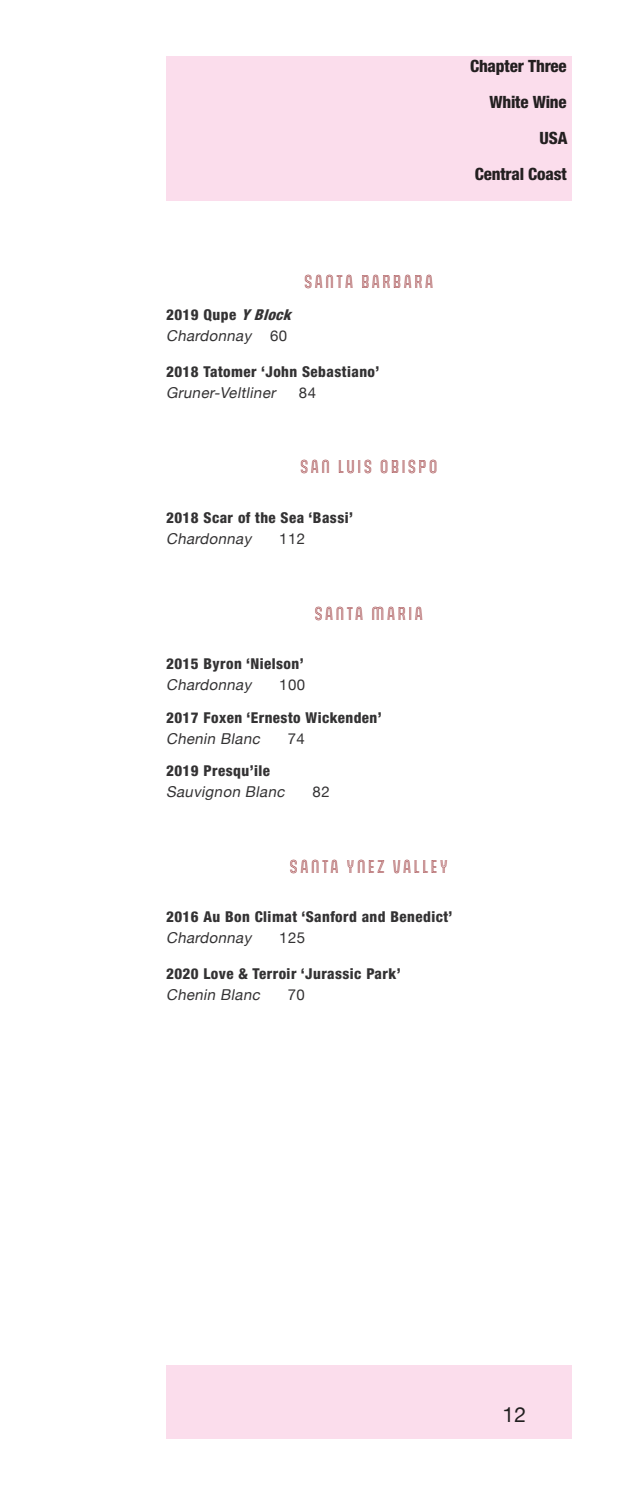
<style>
.page{position:relative;width:627px;height:1491px;background:#fff}
.page>*{position:absolute;margin:0;border:0;box-sizing:border-box;transform-origin:0 0}
.t1{font:21px "Helvetica Neue";color:#201f1f}
.Heading_2{font:18px "Gala Biline";letter-spacing:.15em;color:#912427}
.Titel___gegen_Uhrzei{font:800 condensed 16.95px "Helvetica Neue LT Std";letter-spacing:-.01em;color:#231f20}
.Stacked_Plate_Listin{font:800 condensed 15px "Helvetica Neue LT Std";letter-spacing:.03em;color:#333233}
.Stacked_Plate_Listin-2{font:italic 15px "Helvetica Neue";color:#333233}
.Stacked_Plate_Listin-3{font:15px "Helvetica Neue";letter-spacing:.03em;color:#333233}
.s1{font-style:italic}
</style>
<div class="page">
<div style="left:166px;top:56px;width:405px;height:145px;background:#fbddec"></div>
<div style="left:166px;top:1365px;width:405px;height:74px;background:#fbddec"></div>
<p class="Titel___gegen_Uhrzei" style="left:470px;top:55px;width:98px">Chapter Three</p>
<p class="Titel___gegen_Uhrzei" style="left:489px;top:91px;width:79px">White Wine</p>
<p class="Titel___gegen_Uhrzei" style="left:539px;top:127px;width:29px">USA</p>
<p class="Titel___gegen_Uhrzei" style="left:474px;top:163px;width:93px">Central Coast</p>
<p class="Heading_2" style="left:304px;top:270px;width:130px">SANTA BARBARA</p>
<p class="Stacked_Plate_Listin" style="left:166px;top:305px;width:131px">2019 Qupe <span class="s1">YBlock</span></p>
<p class="Stacked_Plate_Listin-2" style="left:166px;top:326px;width:87px">Chardonnay</p>
<p class="Stacked_Plate_Listin-3" style="left:270px;top:326px;width:19px">60</p>
<p class="Stacked_Plate_Listin" style="left:166px;top:362px;width:215px">2018 Tatomer ‘John Sebastiano’</p>
<p class="Stacked_Plate_Listin-2" style="left:166px;top:383px;width:114px">Gruner-Veltliner</p>
<p class="Stacked_Plate_Listin-3" style="left:299px;top:383px;width:19px">84</p>
<p class="Heading_2" style="left:300px;top:455px;width:138px">SAN LUIS OBISPO</p>
<p class="Stacked_Plate_Listin" style="left:166px;top:508px;width:188px">2018 Scar of the Sea ‘Bassi’</p>
<p class="Stacked_Plate_Listin-2" style="left:166px;top:529px;width:87px">Chardonnay</p>
<p class="Stacked_Plate_Listin-3" style="left:279px;top:529px;width:27px">112</p>
<p class="Heading_2" style="left:314px;top:601px;width:110px">SANTA MARIA</p>
<p class="Stacked_Plate_Listin" style="left:166px;top:654px;width:139px">2015 Byron ‘Nielson’</p>
<p class="Stacked_Plate_Listin-2" style="left:166px;top:676px;width:87px">Chardonnay</p>
<p class="Stacked_Plate_Listin-3" style="left:279px;top:676px;width:27px">100</p>
<p class="Stacked_Plate_Listin" style="left:166px;top:708px;width:217px">2017 Foxen ‘Ernesto Wickenden’</p>
<p class="Stacked_Plate_Listin-2" style="left:166px;top:729px;width:98px">Chenin Blanc</p>
<p class="Stacked_Plate_Listin-3" style="left:288px;top:729px;width:19px">74</p>
<p class="Stacked_Plate_Listin" style="left:166px;top:761px;width:105px">2019 Presqu’ile</p>
<p class="Stacked_Plate_Listin-2" style="left:166px;top:782px;width:123px">Sauvignon Blanc</p>
<p class="Stacked_Plate_Listin-3" style="left:312px;top:782px;width:19px">82</p>
<p class="Heading_2" style="left:290px;top:854px;width:159px">SANTA YNEZ VALLEY</p>
<p class="Stacked_Plate_Listin" style="left:166px;top:907px;width:288px">2016 Au Bon Climat ‘Sanford and Benedict’</p>
<p class="Stacked_Plate_Listin-2" style="left:166px;top:928px;width:87px">Chardonnay</p>
<p class="Stacked_Plate_Listin-3" style="left:279px;top:928px;width:27px">125</p>
<p class="Stacked_Plate_Listin" style="left:166px;top:964px;width:236px">2020 Love &amp; Terroir ‘Jurassic Park’</p>
<p class="Stacked_Plate_Listin-2" style="left:166px;top:985px;width:98px">Chenin Blanc</p>
<p class="Stacked_Plate_Listin-3" style="left:288px;top:985px;width:19px">70</p>
<p class="t1" style="left:502px;top:1402px;width:25px">12</p>
</div>
